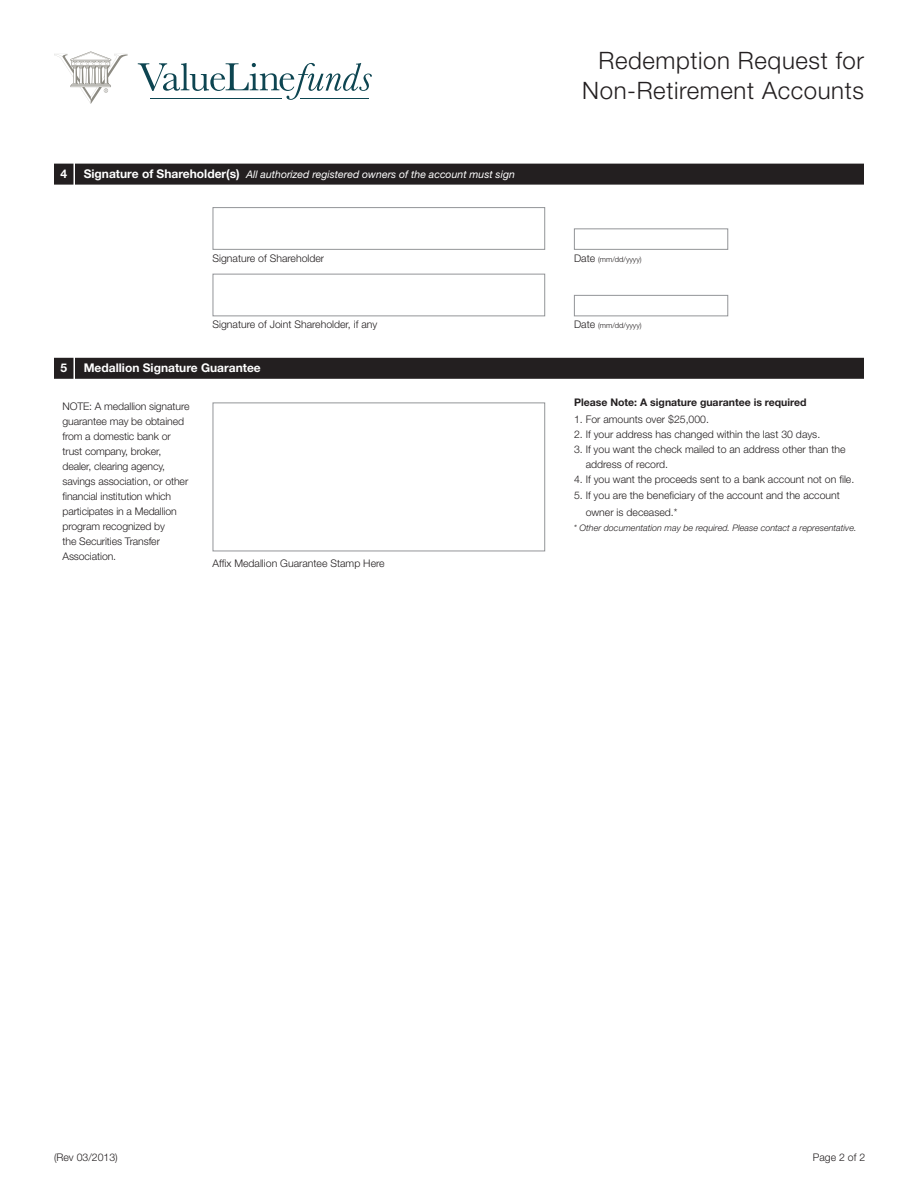
<style>
.page{position:relative;width:918px;height:1188px;background:#fff}
.page>*{position:absolute;margin:0;border:0;box-sizing:border-box;transform-origin:0 0}
.t1{font:300 24px/30px "Helvetica Neue LT Std";letter-spacing:.025em;color:#231f20;text-align:right}
.Section_Header{font:700 12px "Helvetica Neue LT Std";color:#fff}
.Body_Helvetica_Neue{font:300 10.5px/15px "Helvetica Neue LT Std";color:#231f20}
.Sidebar__Helvetica_N{font:300 10.5px/15px "Helvetica Neue LT Std";letter-spacing:-.01em;color:#231f20}
.Section_Header-2{font:italic 10.5px "Helvetica Neue LT Std";color:#fff}
.Body_Helvetica_Neue-2{font:700 10.5px "Helvetica Neue LT Std";color:#231f20}
.Body_Helvetica_Neue-3{font:italic 300 9px "Helvetica Neue LT Std";color:#231f20}
.Body_Helvetica_Neue-4{font:300 7.5px "Helvetica Neue LT Std";color:#231f20}
.s1{font-weight:700;font-style:normal;font-size:12px}
.s2{font-size:10.5px}
</style>
<div class="page">
<svg style="left:54px;top:51px;width:74px;height:53px"></svg>
<svg style="left:138px;top:63px;width:234px;height:37px"></svg>
<hr style="left:151px;top:99px;width:131px;height:1px;background:#0d4551">
<hr style="left:300px;top:99px;width:68px;height:1px;background:#0d4551">
<div style="left:54px;top:164px;width:810px;height:21px;background:#231f20"></div>
<svg style="left:74px;top:164px;width:1px;height:21px"></svg>
<div style="left:213px;top:207px;width:332px;height:43px;border:1px solid #939598"></div>
<div style="left:574px;top:228px;width:154px;height:22px;border:1px solid #939598"></div>
<div style="left:213px;top:274px;width:332px;height:42px;border:1px solid #939598"></div>
<div style="left:574px;top:295px;width:154px;height:21px;border:1px solid #939598"></div>
<div style="left:213px;top:403px;width:332px;height:148px;border:1px solid #939598"></div>
<div style="left:54px;top:358px;width:810px;height:21px;background:#231f20"></div>
<svg style="left:74px;top:358px;width:1px;height:21px"></svg>
<p class="Section_Header" style="left:60px;top:167px;width:8px">4</p>
<p class="Section_Header-2" style="left:84px;top:168px;width:433px"><span class="s1">Signature of Shareholder(s)</span> All authorized registered owners of the account must sign</p>
<h1 class="t1" style="left:582px;top:45px;width:283px">Redemption Request for<br>Non-Retirement Accounts</h1>
<p class="Body_Helvetica_Neue" style="left:213px;top:250px;width:113px">Signature of Shareholder</p>
<p class="Body_Helvetica_Neue-4" style="left:574px;top:254px;width:69px"><span class="s2">Date</span> (mm/dd/yyyy)</p>
<p class="Body_Helvetica_Neue" style="left:213px;top:317px;width:166px">Signature of Joint Shareholder, if any</p>
<p class="Body_Helvetica_Neue-4" style="left:574px;top:321px;width:69px"><span class="s2">Date</span> (mm/dd/yyyy)</p>
<p class="Section_Header" style="left:60px;top:361px;width:8px">5</p>
<p class="Section_Header" style="left:84px;top:361px;width:179px">Medallion Signature Guarantee</p>
<p class="Sidebar__Helvetica_N" style="left:63px;top:399px;width:129px">NOTE: A medallion signature guarantee may be obtained from a domestic bank or trust company, broker, dealer, clearing agency, savings association, or other financial institution which participates in a Medallion program recognized by<br>the Securities Transfer<br>Association.</p>
<p class="Sidebar__Helvetica_N" style="left:213px;top:555px;width:174px">Affix Medallion Guarantee Stamp Here</p>
<p class="Body_Helvetica_Neue-2" style="left:574px;top:396px;width:234px">Please Note: A signature guarantee is required</p>
<p class="Body_Helvetica_Neue" style="left:574px;top:411px;width:137px">1. For amounts over $25,000.</p>
<p class="Body_Helvetica_Neue" style="left:574px;top:426px;width:248px">2. If your address has changed within the last 30 days.</p>
<p class="Body_Helvetica_Neue" style="left:586px;top:441px;width:262px;text-indent:-12px">3. If you want the check mailed to an address other than the address of record.</p>
<p class="Body_Helvetica_Neue" style="left:574px;top:471px;width:282px">4. If you want the proceeds sent to a bank account not on file.</p>
<p class="Body_Helvetica_Neue" style="left:586px;top:487px;width:256px;line-height:16.5px;text-indent:-12px">5. If you are the beneficiary of the account and the account owner is deceased.*</p>
<p class="Body_Helvetica_Neue-3" style="left:574px;top:522px;width:284px">* Other documentation may be required. Please contact a representative.</p>
<p class="Sidebar__Helvetica_N" style="left:54px;top:1150px;width:65px">(Rev 03/2013)</p>
<p class="Sidebar__Helvetica_N" style="left:813px;top:1150px;width:54px">Page 2 of 2</p>
</div>
